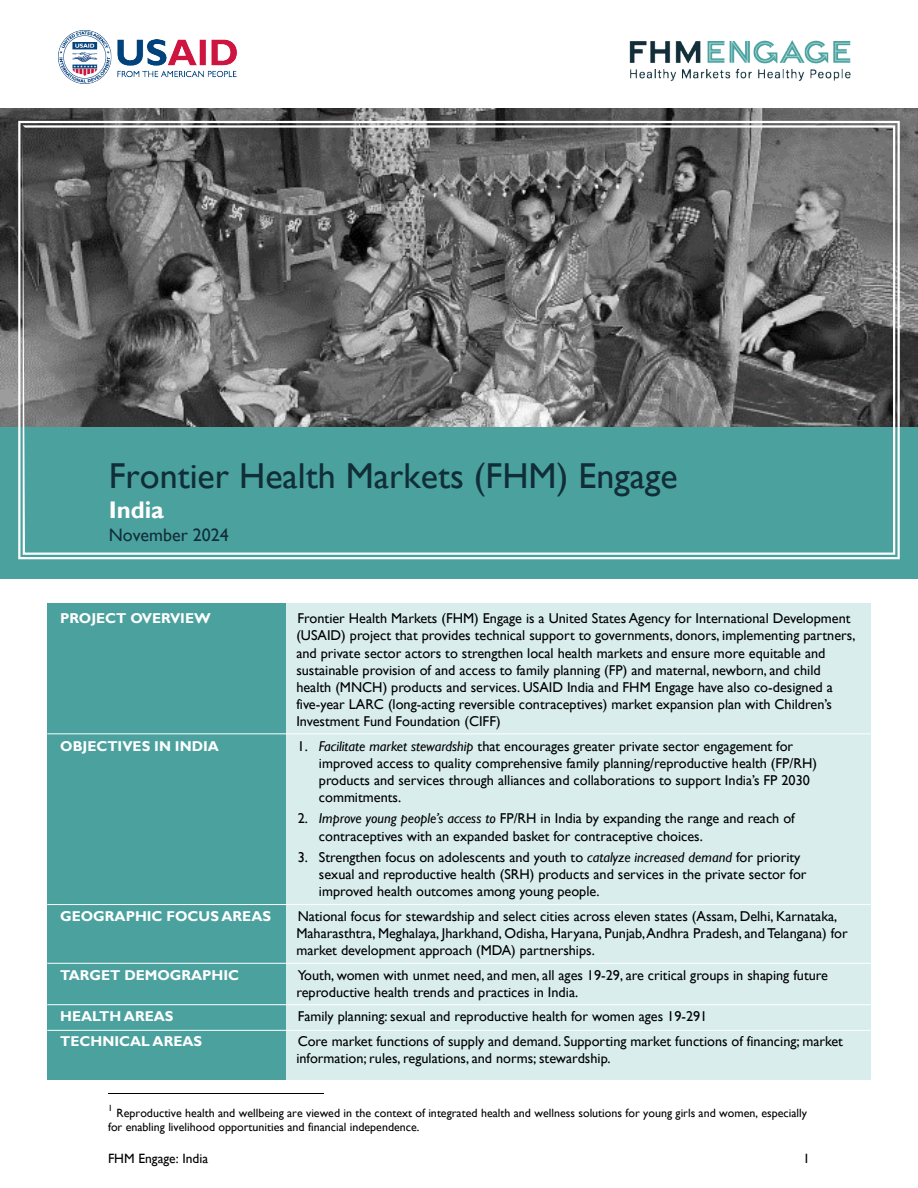
<style>
.page{position:relative;width:918px;height:1188px;background:#fff}
.page>*{position:absolute;margin:0;border:0;box-sizing:border-box;transform-origin:0 0}
.t1{font:36px "Gill Sans";color:#112e38}
.t2{font:700 24px "Gill Sans";color:#fff}
.t3{font:18px "Gill Sans";color:#112e38}
.t4{font:14.25px/17.1px "Gill Sans";color:#000}
.t5{font:700 14.25px "Gill Sans";color:#fff}
.t6{font:13.5px "Gill Sans";color:#000}
.t7{font:12px/14.5px "Gill Sans";color:#000}
.t8{font:9px "Gill Sans";color:#000}
.s1{font-style:italic}
</style>
<div class="page">
<hr style="left:108px;top:1093px;width:216px;height:1px;background:#000">
<img style="left:0;top:108px;width:918px;height:320px">
<img style="left:629px;top:40px;width:222px;height:42px">
<img style="left:59px;top:30px;width:177px;height:54px">
<div style="left:0;top:428px;width:918px;height:151px;background:#4aa19e"></div>
<img style="left:18px;top:559px;width:882px;height:1px">
<svg style="left:18px;top:121px;width:882px;height:438px"></svg>
<div style="left:47px;top:603px;width:240px;height:476px;background:#4aa19e"></div>
<div style="left:287px;top:603px;width:584px;height:476px;background:#d9eded"></div>
<hr style="left:47px;top:733px;width:824px;height:1px;background:#fff">
<hr style="left:47px;top:904px;width:824px;height:1px;background:#fff">
<hr style="left:47px;top:963px;width:824px;height:1px;background:#fff">
<hr style="left:47px;top:1004px;width:824px;height:1px;background:#fff">
<hr style="left:47px;top:1030px;width:824px;height:1px;background:#fff">
<h1 class="t1" style="left:109px;top:455px;width:571px">Frontier Health Markets (FHM) Engage</h1>
<h2 class="t2" style="left:109px;top:496px;width:57px">India</h2>
<p class="t3" style="left:109px;top:524px;width:122px">November 2024</p>
<p class="t5" style="left:60px;top:610px;width:152px">PROJECT OVERVIEW</p>
<p class="t4" style="left:296px;top:610px;width:561px">Frontier Health Markets (FHM) Engage is a United States Agency for International Development (USAID) project that provides technical support to governments, donors, implementing partners, and private sector actors to strengthen local health markets and ensure more equitable and sustainable provision of and access to family planning (FP) and maternal, newborn, and child health (MNCH) products and services. USAID India and FHM Engage have also co-designed a five-year LARC (long-acting reversible contraceptives) market expansion plan with Children’s Investment Fund Foundation (CIFF)</p>
<p class="t5" style="left:60px;top:737px;width:160px">OBJECTIVES IN INDIA</p>
<p class="t4" style="left:319px;top:738px;width:500px;text-indent:-21px">1. <span class="s1">Facilitate market stewardship</span> that encourages greater private sector engagement for improved access to quality comprehensive family planning/reproductive health (FP/RH) products and services through alliances and collaborations to support India’s FP 2030 commitments.</p>
<p class="t4" style="left:319px;top:810px;width:477px;text-indent:-21px">2. <span class="s1">Improve young people’s access to</span> FP/RH in India by expanding the range and reach of contraceptives with an expanded basket for contraceptive choices.</p>
<p class="t4" style="left:319px;top:849px;width:489px;text-indent:-21px">3. Strengthen focus on adolescents and youth to <span class="s1">catalyze increased demand</span> for priority sexual and reproductive health (SRH) products and services in the private sector for improved health outcomes among young people.</p>
<p class="t5" style="left:60px;top:908px;width:212px">GEOGRAPHIC FOCUS AREAS</p>
<p class="t4" style="left:296px;top:908px;width:553px">National focus for stewardship and select cities across eleven states (Assam, Delhi, Karnataka,<br>Maharasthtra, Meghalaya, Jharkhand, Odisha, Haryana, Punjab, Andhra Pradesh, and Telangana) for market development approach (MDA) partnerships.</p>
<p class="t5" style="left:60px;top:966px;width:181px">TARGET DEMOGRAPHIC</p>
<p class="t4" style="left:296px;top:967px;width:533px">Youth, women with unmet need, and men, all ages 19-29, are critical groups in shaping future reproductive health trends and practices in India.</p>
<p class="t5" style="left:60px;top:1008px;width:115px">HEALTH AREAS</p>
<p class="t4" style="left:298px;top:1008px;width:411px">Family planning: sexual and reproductive health for women ages 19-291</p>
<p class="t5" style="left:60px;top:1033px;width:143px">TECHNICAL AREAS</p>
<p class="t4" style="left:296px;top:1033px;width:548px">Core market functions of supply and demand. Supporting market functions of financing; market information; rules, regulations, and norms; stewardship.</p>
<p class="t8" style="left:108px;top:1102px;width:6px">1</p>
<p class="t7" style="left:108px;top:1106px;width:700px;text-indent:9px">Reproductive health and wellbeing are viewed in the context of integrated health and wellness solutions for young girls and women, especially for enabling livelihood opportunities and financial independence.</p>
<p class="t6" style="left:108px;top:1151px;width:102px">FHM Engage: India</p>
<p class="t6" style="left:803px;top:1151px;width:8px">1</p>
</div>
